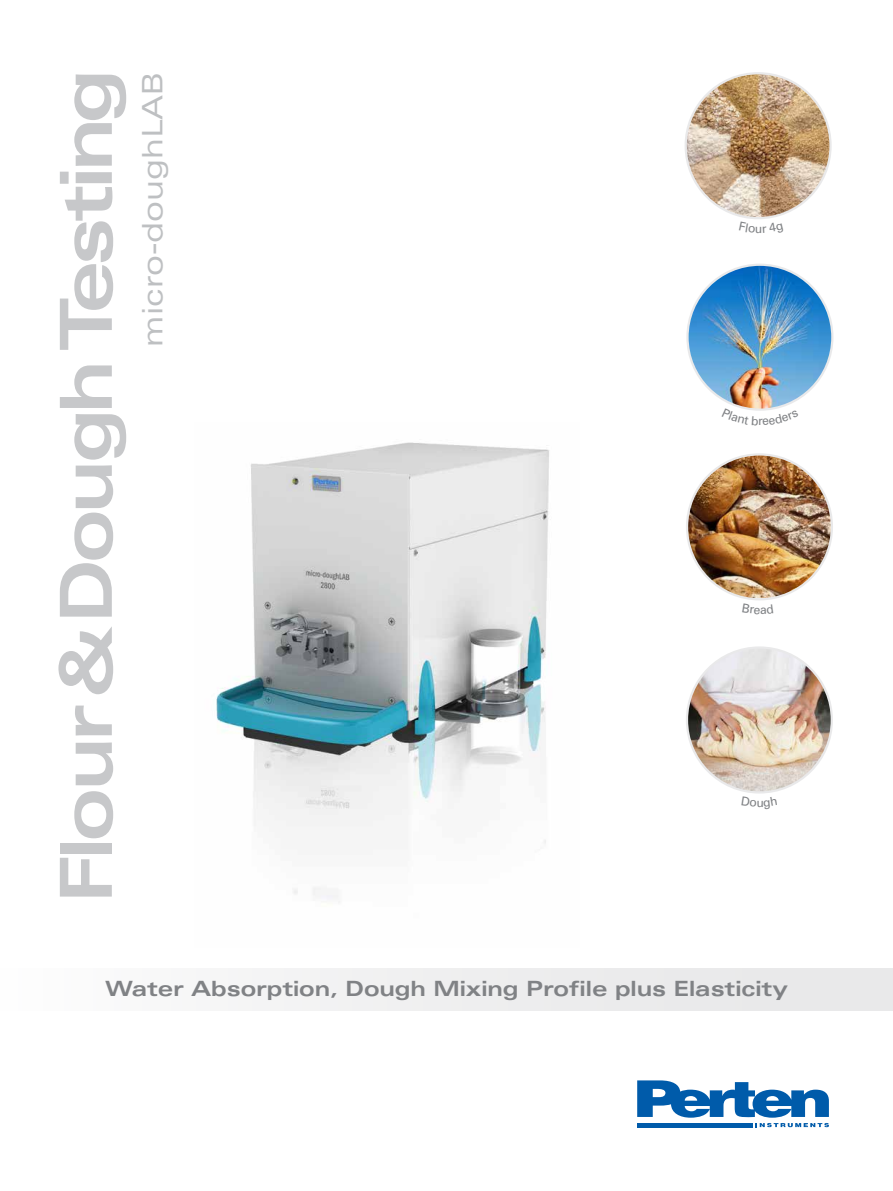
<style>
.page{position:relative;width:893px;height:1191px;background:#fff}
.page>*{position:absolute;margin:0;border:0;box-sizing:border-box;transform-origin:0 0}
.t1{font:700 expanded 72px "Univers";letter-spacing:-.055em;color:#c7c8ca}
.t2{font:expanded 28.2px "Univers";color:#bec0c2}
.t3{font:700 expanded 21px "Univers";letter-spacing:-.005em;color:#808285}
.t4{font:12.3px "Univers";color:#808285}
</style>
<div class="page">
<div style="left:0;top:968px;width:893px;height:42px;background:#e9e9ea"></div>
<svg style="left:637px;top:1080px;width:192px;height:37px"></svg>
<svg style="left:755px;top:1123px;width:74px;height:4px"></svg>
<hr style="left:637px;top:1123px;width:116px;height:4px;background:#005baa">
<img style="left:687px;top:265px;width:145px;height:144px;border-radius:72px">
<img style="left:686px;top:73px;width:144px;height:145px;border-radius:72px">
<img style="left:216px;top:442px;width:333px;height:460px">
<img style="left:687px;top:647px;width:145px;height:145px;border-radius:72px">
<img style="left:687px;top:456px;width:145px;height:142px">
<svg style="left:742px;top:408px;width:36px;height:3px"></svg>
<h1 class="t1" style="left:45px;top:902px;width:834px;rotate:-90deg">Flour &amp; Dough Testing</h1>
<h2 class="t2" style="left:136px;top:347px;width:276px;rotate:-90deg">micro-doughLAB</h2>
<p class="t4" style="left:755px;top:221px;width:9px">u</p>
<p class="t4" style="left:758px;top:413px;width:6px">r</p>
<p class="t4" style="left:756px;top:795px;width:9px">u</p>
<p class="t3" style="left:105px;top:976px;width:684px">Water Absorption, Dough Mixing Profile plus Elasticity</p>
</div>
